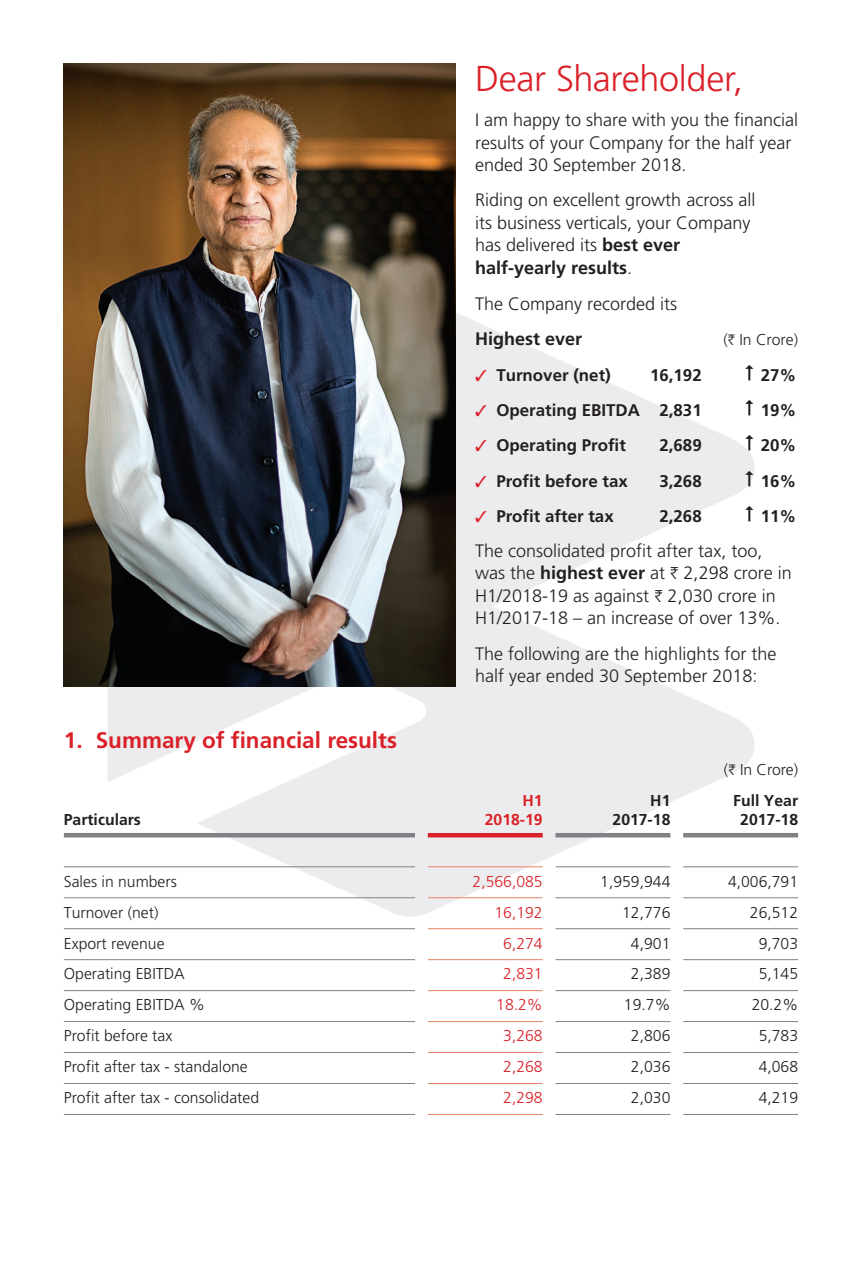
<style>
.page{position:relative;width:862px;height:1276px;background:#fff}
.page>*{position:absolute;margin:0;border:0;box-sizing:border-box;transform-origin:0 0}
.BAL02_NF_Head01{font:300 36px "Frutiger LT Std";letter-spacing:-.01em;color:#da2128}
.BFS_Hly01_Headline{font:700 22.5px "Frutiger LT Std";color:#da2128}
.BAL00_NF_Body_Text{font:300 18px/22.5px "Frutiger LT Std";color:#231f20}
.BAL00_NF_Body_Text-2{font:700 18px "Frutiger LT Std";color:#231f20}
.BAL00_NF_Body_Text-3{font:700 16.88px "Frutiger LT Std";color:#231f20}
.BAL02_TableText_Plai{font:300 15.75px "Frutiger LT Std";color:#231f20}
.BAL02_Figure_Color{font:300 15.75px "Frutiger LT Std";color:#da2128}
.BAL02_Table_Headline{font:700 15.75px/19.1px "Frutiger LT Std";color:#231f20;text-align:right}
.BAL02_FN_Rupees_Cror{font:300 15.75px "Frutiger LT Std";color:#231f20}
.BAL00_NF_Body_Text-4{font:300 15.75px "Frutiger LT Std";color:#231f20}
.BAL02_Table_Headline-2{font:700 15.75px/19.1px "Frutiger LT Std";color:#da2128;text-align:right}
.s1{font-weight:700}
.s2{font-family:"ITF Rupee";font-weight:400}
.s3{color:#da2128}
</style>
<div class="page">
<svg style="left:107px;top:296px;width:647px;height:620px;fill:#ececee"></svg>
<hr style="left:427px;top:897px;width:115px;height:1px;background:#e88165">
<hr style="left:427px;top:928px;width:115px;height:1px;background:#e88165">
<hr style="left:64px;top:866px;width:351px;height:1px;background:#808285">
<hr style="left:555px;top:866px;width:115px;height:1px;background:#808285">
<hr style="left:682px;top:866px;width:115px;height:1px;background:#808285">
<hr style="left:64px;top:1114px;width:351px;height:1px;background:#808285">
<hr style="left:555px;top:1114px;width:115px;height:1px;background:#808285">
<hr style="left:682px;top:1114px;width:115px;height:1px;background:#808285">
<hr style="left:427px;top:866px;width:115px;height:1px;background:#e88165">
<hr style="left:427px;top:1114px;width:115px;height:1px;background:#e88165">
<hr style="left:64px;top:897px;width:351px;height:1px;background:#808285">
<hr style="left:555px;top:897px;width:115px;height:1px;background:#808285">
<hr style="left:682px;top:897px;width:115px;height:1px;background:#808285">
<hr style="left:64px;top:928px;width:351px;height:1px;background:#808285">
<hr style="left:555px;top:928px;width:115px;height:1px;background:#808285">
<hr style="left:682px;top:928px;width:115px;height:1px;background:#808285">
<hr style="left:64px;top:959px;width:351px;height:1px;background:#808285">
<hr style="left:555px;top:959px;width:115px;height:1px;background:#808285">
<hr style="left:682px;top:959px;width:115px;height:1px;background:#808285">
<hr style="left:64px;top:990px;width:351px;height:1px;background:#808285">
<hr style="left:555px;top:990px;width:115px;height:1px;background:#808285">
<hr style="left:682px;top:990px;width:115px;height:1px;background:#808285">
<hr style="left:64px;top:1021px;width:351px;height:1px;background:#808285">
<hr style="left:555px;top:1021px;width:115px;height:1px;background:#808285">
<hr style="left:682px;top:1021px;width:115px;height:1px;background:#808285">
<hr style="left:64px;top:1052px;width:351px;height:1px;background:#808285">
<hr style="left:555px;top:1052px;width:115px;height:1px;background:#808285">
<hr style="left:682px;top:1052px;width:115px;height:1px;background:#808285">
<hr style="left:64px;top:1083px;width:351px;height:1px;background:#808285">
<hr style="left:555px;top:1083px;width:115px;height:1px;background:#808285">
<hr style="left:682px;top:1083px;width:115px;height:1px;background:#808285">
<hr style="left:427px;top:959px;width:115px;height:1px;background:#e88165">
<hr style="left:427px;top:990px;width:115px;height:1px;background:#e88165">
<hr style="left:427px;top:1021px;width:115px;height:1px;background:#e88165">
<hr style="left:427px;top:1052px;width:115px;height:1px;background:#e88165">
<hr style="left:427px;top:1083px;width:115px;height:1px;background:#e88165">
<hr style="left:64px;top:833px;width:351px;height:4px;background:#808285">
<hr style="left:427px;top:833px;width:115px;height:4px;background:#da2128">
<hr style="left:555px;top:833px;width:115px;height:4px;background:#808285">
<hr style="left:682px;top:833px;width:115px;height:4px;background:#808285">
<img style="left:64px;top:64px;width:391px;height:623px">
<svg style="left:745px;top:364px;width:8px;height:16px"></svg>
<svg style="left:745px;top:400px;width:8px;height:15px"></svg>
<svg style="left:745px;top:435px;width:8px;height:16px"></svg>
<svg style="left:745px;top:470px;width:8px;height:16px"></svg>
<svg style="left:745px;top:506px;width:8px;height:15px"></svg>
<p class="BAL02_NF_Head01" style="left:475px;top:58px;width:269px">Dear Shareholder,</p>
<p class="BAL00_NF_Body_Text" style="left:475px;top:109px;width:324px">I am happy to share with you the financial results of your Company for the half year ended 30 September 2018.</p>
<p class="BAL00_NF_Body_Text" style="left:475px;top:189px;width:282px">Riding on excellent growth across all its business verticals, your Company has delivered its <span class="s1">best ever half-yearly results</span>.</p>
<p class="BAL00_NF_Body_Text" style="left:475px;top:293px;width:204px">The Company recorded its</p>
<p class="BAL00_NF_Body_Text-2" style="left:475px;top:329px;width:109px">Highest ever</p>
<p class="BAL00_NF_Body_Text-4" style="left:723px;top:331px;width:76px">(<span class="s2">H</span> In Crore)</p>
<p class="BAL00_NF_Body_Text-3" style="left:475px;top:365px;width:137px"><span class="s3">✓</span> Turnover (net)</p>
<p class="BAL00_NF_Body_Text-3" style="left:649px;top:365px;width:53px">16,192</p>
<p class="BAL00_NF_Body_Text-3" style="left:760px;top:365px;width:37px">27%</p>
<p class="BAL00_NF_Body_Text-3" style="left:475px;top:400px;width:228px"><span class="s3">✓</span> Operating EBITDA 2,831</p>
<p class="BAL00_NF_Body_Text-3" style="left:760px;top:400px;width:37px">19%</p>
<p class="BAL00_NF_Body_Text-3" style="left:475px;top:435px;width:152px"><span class="s3">✓</span> Operating Profit</p>
<p class="BAL00_NF_Body_Text-3" style="left:659px;top:435px;width:44px">2,689</p>
<p class="BAL00_NF_Body_Text-3" style="left:760px;top:435px;width:37px">20%</p>
<p class="BAL00_NF_Body_Text-3" style="left:475px;top:471px;width:154px"><span class="s3">✓</span> Profit before tax</p>
<p class="BAL00_NF_Body_Text-3" style="left:659px;top:471px;width:44px">3,268</p>
<p class="BAL00_NF_Body_Text-3" style="left:760px;top:471px;width:37px">16%</p>
<p class="BAL00_NF_Body_Text-3" style="left:475px;top:506px;width:140px"><span class="s3">✓</span> Profit after tax</p>
<p class="BAL00_NF_Body_Text-3" style="left:659px;top:506px;width:44px">2,268</p>
<p class="BAL00_NF_Body_Text-3" style="left:760px;top:506px;width:37px">11%</p>
<p class="BFS_Hly01_Headline" style="left:64px;top:727px;width:334px">1. Summary of financial results</p>
<p class="BAL02_Table_Headline" style="left:64px;top:809px;width:79px">Particulars</p>
<p class="BAL00_NF_Body_Text" style="left:475px;top:539px;width:318px">The consolidated profit after tax, too, was the <span class="s1">highest ever</span> at <span class="s2">H</span> 2,298 crore in H1/2018-19 as against <span class="s2">H</span> 2,030 crore in H1/2017-18 – an increase of over 13%.</p>
<p class="BAL00_NF_Body_Text" style="left:475px;top:642px;width:303px">The following are the highlights for the half year ended 30 September 2018:</p>
<p class="BAL02_FN_Rupees_Cror" style="left:723px;top:760px;width:76px">(<span class="s2">H</span> In Crore)</p>
<p class="BAL02_Table_Headline-2" style="left:484px;top:790px;width:59px">H1<br>2018-19</p>
<p class="BAL02_Table_Headline" style="left:612px;top:790px;width:59px">H1<br>2017-18</p>
<p class="BAL02_Table_Headline" style="left:732px;top:790px;width:66px;text-align:center">Full Year<br>2017-18</p>
<p class="BAL02_TableText_Plai" style="left:64px;top:872px;width:114px">Sales in numbers</p>
<p class="BAL02_Figure_Color" style="left:472px;top:872px;width:72px">2,566,085</p>
<p class="BAL02_TableText_Plai" style="left:600px;top:872px;width:72px">1,959,944</p>
<p class="BAL02_TableText_Plai" style="left:727px;top:872px;width:72px">4,006,791</p>
<p class="BAL02_TableText_Plai" style="left:64px;top:903px;width:96px">Turnover (net)</p>
<p class="BAL02_Figure_Color" style="left:494px;top:903px;width:50px">16,192</p>
<p class="BAL02_TableText_Plai" style="left:622px;top:903px;width:50px">12,776</p>
<p class="BAL02_TableText_Plai" style="left:749px;top:903px;width:50px">26,512</p>
<p class="BAL02_TableText_Plai" style="left:64px;top:934px;width:102px">Export revenue</p>
<p class="BAL02_Figure_Color" style="left:503px;top:934px;width:41px">6,274</p>
<p class="BAL02_TableText_Plai" style="left:630px;top:934px;width:41px">4,901</p>
<p class="BAL02_TableText_Plai" style="left:758px;top:934px;width:41px">9,703</p>
<p class="BAL02_TableText_Plai" style="left:64px;top:965px;width:122px">Operating EBITDA</p>
<p class="BAL02_Figure_Color" style="left:503px;top:965px;width:41px">2,831</p>
<p class="BAL02_TableText_Plai" style="left:630px;top:965px;width:41px">2,389</p>
<p class="BAL02_TableText_Plai" style="left:758px;top:965px;width:41px">5,145</p>
<p class="BAL02_TableText_Plai" style="left:64px;top:996px;width:142px">Operating EBITDA %</p>
<p class="BAL02_Figure_Color" style="left:496px;top:996px;width:48px">18.2%</p>
<p class="BAL02_TableText_Plai" style="left:623px;top:996px;width:48px">19.7%</p>
<p class="BAL02_TableText_Plai" style="left:751px;top:996px;width:48px">20.2%</p>
<p class="BAL02_TableText_Plai" style="left:64px;top:1027px;width:110px">Profit before tax</p>
<p class="BAL02_Figure_Color" style="left:503px;top:1027px;width:41px">3,268</p>
<p class="BAL02_TableText_Plai" style="left:630px;top:1027px;width:41px">2,806</p>
<p class="BAL02_TableText_Plai" style="left:758px;top:1027px;width:41px">5,783</p>
<p class="BAL02_TableText_Plai" style="left:64px;top:1058px;width:185px">Profit after tax - standalone</p>
<p class="BAL02_Figure_Color" style="left:503px;top:1058px;width:41px">2,268</p>
<p class="BAL02_TableText_Plai" style="left:630px;top:1058px;width:41px">2,036</p>
<p class="BAL02_TableText_Plai" style="left:758px;top:1058px;width:41px">4,068</p>
<p class="BAL02_TableText_Plai" style="left:64px;top:1089px;width:197px">Profit after tax - consolidated</p>
<p class="BAL02_Figure_Color" style="left:503px;top:1089px;width:41px">2,298</p>
<p class="BAL02_TableText_Plai" style="left:630px;top:1089px;width:41px">2,030</p>
<p class="BAL02_TableText_Plai" style="left:758px;top:1089px;width:41px">4,219</p>
</div>
